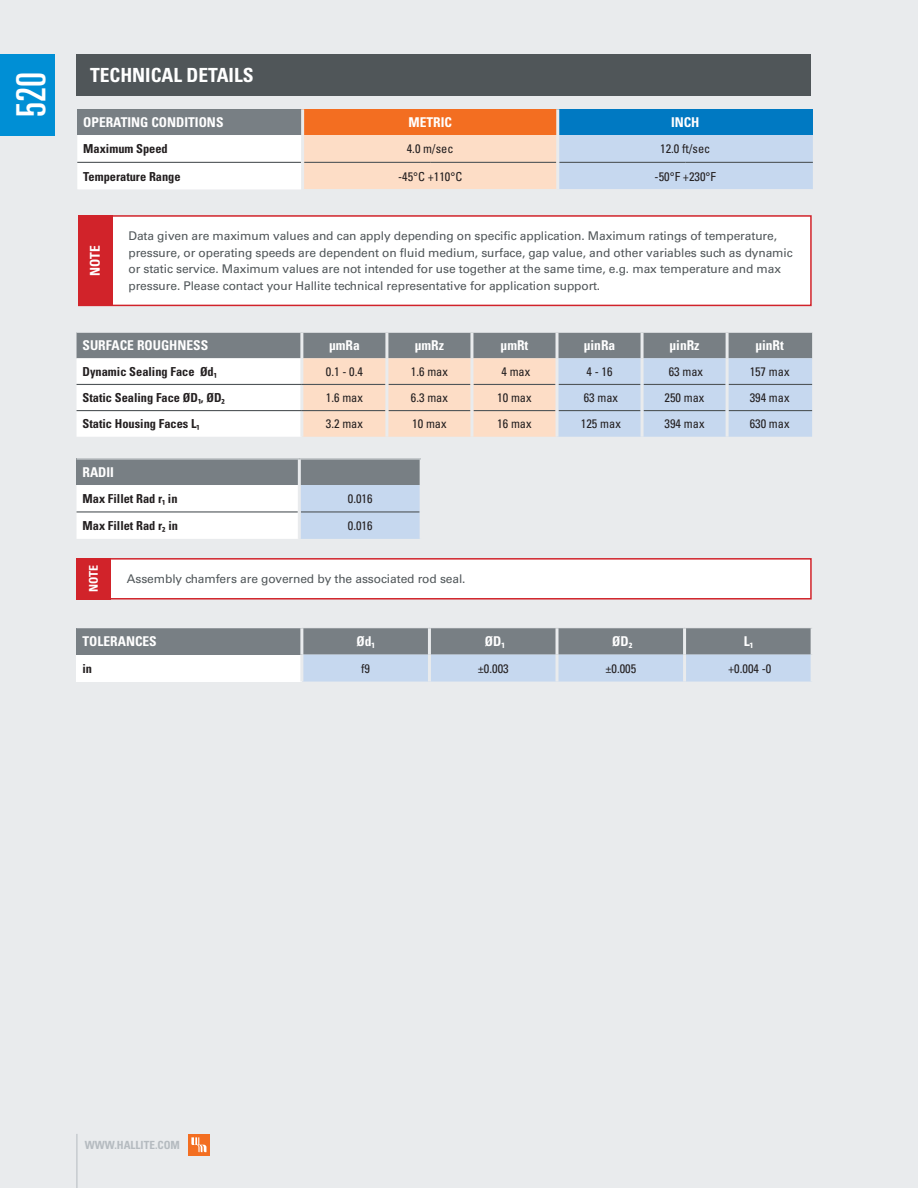
<style>
.page{position:relative;width:918px;height:1188px;background:#e9ebed}
.page>*{position:absolute;margin:0;border:0;box-sizing:border-box;transform-origin:0 0}
.t1{font:ultra-condensed 40.35px "Univers LT Std";color:#fff}
.t2{font:700 condensed 19.5px "Univers LT Std";color:#fff}
.t3{font:700 condensed 13.5px "Univers LT Std";color:#fff}
.t4{font:condensed 12.3px "Univers LT Std";color:#231f20}
.t5{font:700 condensed 12.3px "Univers LT Std";color:#231f20}
.t6{font:12px/16.5px "Univers LT Std";letter-spacing:-.01em;color:#505659}
.t7{font:700 condensed 12px "Univers LT Std";color:#fff}
.t8{font:700 condensed 11.25px "Univers LT Std";color:#b5bbc0}
.s1{font-family:"Myriad Pro"}
</style>
<div class="page">
<div style="left:0;top:54px;width:55px;height:81px;background:#008fd5"></div>
<div style="left:77px;top:54px;width:734px;height:41px;background:#505659"></div>
<div style="left:77px;top:109px;width:226px;height:26px;background:#787f84"></div>
<div style="left:303px;top:109px;width:255px;height:26px;background:#f36e21"></div>
<div style="left:558px;top:109px;width:255px;height:26px;background:#0079c2"></div>
<svg style="left:78px;top:306px;width:734px;height:1px"></svg>
<hr style="left:301px;top:109px;width:3px;height:26px;background:#e9ebed">
<hr style="left:556px;top:109px;width:3px;height:26px;background:#e9ebed">
<svg style="left:77px;top:135px;width:736px;height:54px;background:#e9e4e4"></svg>
<hr style="left:304px;top:162px;width:126px;height:1px;background:#505659">
<hr style="left:430px;top:162px;width:126px;height:1px;background:#505659">
<hr style="left:559px;top:162px;width:126px;height:1px;background:#505659">
<hr style="left:685px;top:162px;width:128px;height:1px;background:#505659">
<hr style="left:301px;top:135px;width:3px;height:27px;background:#e9ebed">
<hr style="left:556px;top:135px;width:3px;height:27px;background:#e9ebed">
<hr style="left:301px;top:162px;width:3px;height:27px;background:#e9ebed">
<hr style="left:556px;top:162px;width:3px;height:27px;background:#e9ebed">
<div style="left:79px;top:216px;width:732px;height:89px;background:#fff"></div>
<div style="left:78px;top:215px;width:734px;height:91px;border:2px solid #d1232a"></div>
<div style="left:78px;top:215px;width:34px;height:91px;background:#d1232a"></div>
<svg style="left:77px;top:333px;width:735px;height:104px;background:#cecccd"></svg>
<hr style="left:300px;top:358px;width:3px;height:26px;background:#e9ebed">
<hr style="left:300px;top:385px;width:3px;height:25px;background:#e9ebed">
<hr style="left:300px;top:411px;width:3px;height:26px;background:#e9ebed">
<hr style="left:470px;top:333px;width:3px;height:25px;background:#e9ebed">
<hr style="left:556px;top:333px;width:3px;height:25px;background:#e9ebed">
<hr style="left:641px;top:333px;width:3px;height:25px;background:#e9ebed">
<hr style="left:726px;top:333px;width:3px;height:25px;background:#e9ebed">
<hr style="left:300px;top:333px;width:3px;height:25px;background:#e9ebed">
<hr style="left:385px;top:333px;width:3px;height:25px;background:#e9ebed">
<hr style="left:302px;top:384px;width:83px;height:1px;background:#505659">
<hr style="left:388px;top:384px;width:82px;height:1px;background:#505659">
<hr style="left:473px;top:384px;width:83px;height:1px;background:#505659">
<hr style="left:302px;top:410px;width:83px;height:1px;background:#505659">
<hr style="left:388px;top:410px;width:82px;height:1px;background:#505659">
<hr style="left:473px;top:410px;width:83px;height:1px;background:#505659">
<hr style="left:559px;top:384px;width:82px;height:1px;background:#505659">
<hr style="left:644px;top:384px;width:82px;height:1px;background:#505659">
<hr style="left:729px;top:384px;width:83px;height:1px;background:#505659">
<hr style="left:559px;top:410px;width:82px;height:1px;background:#505659">
<hr style="left:644px;top:410px;width:82px;height:1px;background:#505659">
<hr style="left:729px;top:410px;width:83px;height:1px;background:#505659">
<hr style="left:385px;top:358px;width:3px;height:26px;background:#e9ebed">
<hr style="left:470px;top:358px;width:3px;height:26px;background:#e9ebed">
<hr style="left:556px;top:358px;width:3px;height:26px;background:#e9ebed">
<hr style="left:641px;top:358px;width:3px;height:26px;background:#e9ebed">
<hr style="left:726px;top:358px;width:3px;height:26px;background:#e9ebed">
<hr style="left:385px;top:384px;width:3px;height:27px;background:#e9ebed">
<hr style="left:470px;top:384px;width:3px;height:27px;background:#e9ebed">
<hr style="left:556px;top:384px;width:3px;height:27px;background:#e9ebed">
<hr style="left:641px;top:384px;width:3px;height:27px;background:#e9ebed">
<hr style="left:726px;top:384px;width:3px;height:27px;background:#e9ebed">
<hr style="left:385px;top:411px;width:3px;height:26px;background:#e9ebed">
<hr style="left:470px;top:411px;width:3px;height:26px;background:#e9ebed">
<hr style="left:556px;top:411px;width:3px;height:26px;background:#e9ebed">
<hr style="left:641px;top:411px;width:3px;height:26px;background:#e9ebed">
<hr style="left:726px;top:411px;width:3px;height:26px;background:#e9ebed">
<hr style="left:77px;top:384px;width:225px;height:1px;background:#505659">
<hr style="left:77px;top:410px;width:225px;height:1px;background:#505659">
<div style="left:77px;top:459px;width:222px;height:26px;background:#787f84"></div>
<div style="left:299px;top:459px;width:122px;height:26px;background:#787f84"></div>
<svg style="left:77px;top:485px;width:343px;height:54px;background:#ebf1f9"></svg>
<hr style="left:298px;top:459px;width:3px;height:26px;background:#e9ebed">
<hr style="left:77px;top:511px;width:221px;height:2px;background:#505659">
<hr style="left:301px;top:511px;width:119px;height:2px;background:#505659">
<hr style="left:298px;top:485px;width:3px;height:27px;background:#e9ebed">
<hr style="left:298px;top:512px;width:3px;height:27px;background:#e9ebed">
<hr style="left:420px;top:459px;width:3px;height:26px;background:#e9ebed">
<div style="left:77px;top:559px;width:734px;height:40px;background:#fff"></div>
<div style="left:77px;top:558px;width:735px;height:42px;border:2px solid #d1232a"></div>
<div style="left:77px;top:558px;width:34px;height:42px;background:#d1232a"></div>
<div style="left:77px;top:628px;width:225px;height:27px;background:#787f84"></div>
<div style="left:77px;top:655px;width:225px;height:27px;background:#fff"></div>
<svg style="left:303px;top:628px;width:508px;height:54px;background:#a1adbb"></svg>
<hr style="left:300px;top:628px;width:3px;height:27px;background:#e9ebed">
<hr style="left:428px;top:628px;width:3px;height:27px;background:#e9ebed">
<hr style="left:556px;top:628px;width:3px;height:27px;background:#e9ebed">
<hr style="left:683px;top:628px;width:3px;height:27px;background:#e9ebed">
<hr style="left:300px;top:655px;width:3px;height:27px;background:#e9ebed">
<hr style="left:428px;top:655px;width:3px;height:27px;background:#e9ebed">
<hr style="left:556px;top:655px;width:3px;height:27px;background:#e9ebed">
<hr style="left:683px;top:655px;width:3px;height:27px;background:#e9ebed">
<hr style="left:77px;top:1134px;width:1px;height:54px;background:#b5bbc0">
<div style="left:188px;top:1134px;width:22px;height:22px;background:#f36e21"></div>
<svg style="left:191px;top:1137px;width:15px;height:15px"></svg>
<h1 class="t1" style="left:8px;top:117px;width:46px;rotate:-90deg">520</h1>
<h2 class="t2" style="left:90px;top:63px;width:165px">TECHNICAL DETAILS</h2>
<p class="t3" style="left:83px;top:114px;width:142px">OPERATING CONDITIONS</p>
<p class="t3" style="left:408px;top:114px;width:45px">METRIC</p>
<p class="t3" style="left:671px;top:114px;width:30px">INCH</p>
<p class="t5" style="left:83px;top:141px;width:86px">Maximum Speed</p>
<p class="t4" style="left:407px;top:141px;width:48px">4.0 m/sec</p>
<p class="t4" style="left:660px;top:141px;width:52px">12.0 ft/sec</p>
<p class="t5" style="left:83px;top:169px;width:99px">Temperature Range</p>
<p class="t4" style="left:398px;top:168px;width:66px">-45°C +110°C</p>
<p class="t4" style="left:655px;top:168px;width:63px">-50°F +230°F</p>
<p class="t3" style="left:87px;top:276px;width:32px;rotate:-90deg">NOTE</p>
<p class="t6" style="left:128px;top:228px;width:666px">Data given are maximum values and can apply depending on specific application. Maximum ratings of temperature, pressure, or operating speeds are dependent on fluid medium, surface, gap value, and other variables such as dynamic or static service. Maximum values are not intended for use together at the same time, e.g. max temperature and max pressure. Please contact your Hallite technical representative for application support.</p>
<p class="t3" style="left:83px;top:337px;width:127px">SURFACE ROUGHNESS</p>
<p class="t3" style="left:329px;top:337px;width:32px">µmRa</p>
<p class="t3" style="left:415px;top:337px;width:31px">µmRz</p>
<p class="t3" style="left:501px;top:337px;width:29px">µmRt</p>
<p class="t3" style="left:584px;top:337px;width:33px">µinRa</p>
<p class="t3" style="left:670px;top:337px;width:32px">µinRz</p>
<p class="t3" style="left:755px;top:337px;width:30px">µinRt</p>
<p class="t5" style="left:83px;top:364px;width:136px">Dynamic Sealing Face Ød<span class="s1">₁</span></p>
<p class="t4" style="left:326px;top:364px;width:39px">0.1 - 0.4</p>
<p class="t4" style="left:411px;top:364px;width:39px">1.6 max</p>
<p class="t4" style="left:501px;top:364px;width:30px">4 max</p>
<p class="t4" style="left:586px;top:364px;width:28px">4 - 16</p>
<p class="t4" style="left:669px;top:364px;width:36px">63 max</p>
<p class="t4" style="left:750px;top:364px;width:41px">157 max</p>
<p class="t5" style="left:83px;top:390px;width:144px">Static Sealing Face ØD<span class="s1">₁</span>, ØD<span class="s1">₂</span></p>
<p class="t4" style="left:326px;top:390px;width:39px">1.6 max</p>
<p class="t4" style="left:411px;top:390px;width:39px">6.3 max</p>
<p class="t4" style="left:497px;top:390px;width:36px">10 max</p>
<p class="t4" style="left:584px;top:390px;width:36px">63 max</p>
<p class="t4" style="left:665px;top:390px;width:41px">250 max</p>
<p class="t4" style="left:750px;top:390px;width:41px">394 max</p>
<p class="t5" style="left:83px;top:416px;width:119px">Static Housing Faces L<span class="s1">₁</span></p>
<p class="t4" style="left:326px;top:416px;width:39px">3.2 max</p>
<p class="t4" style="left:412px;top:416px;width:36px">10 max</p>
<p class="t4" style="left:497px;top:416px;width:36px">16 max</p>
<p class="t4" style="left:581px;top:416px;width:41px">125 max</p>
<p class="t4" style="left:665px;top:416px;width:41px">394 max</p>
<p class="t4" style="left:750px;top:416px;width:41px">630 max</p>
<p class="t3" style="left:83px;top:464px;width:33px">RADII</p>
<p class="t5" style="left:83px;top:491px;width:97px">Max Fillet Rad r<span class="s1">₁</span> in</p>
<p class="t4" style="left:348px;top:491px;width:26px">0.016</p>
<p class="t5" style="left:83px;top:518px;width:97px">Max Fillet Rad r<span class="s1">₂</span> in</p>
<p class="t4" style="left:348px;top:518px;width:26px">0.016</p>
<p class="t7" style="left:86px;top:592px;width:29px;rotate:-90deg">NOTE</p>
<p class="t6" style="left:127px;top:571px;width:340px">Assembly chamfers are governed by the associated rod seal.</p>
<p class="t3" style="left:83px;top:633px;width:76px">TOLERANCES</p>
<p class="t3" style="left:357px;top:633px;width:20px">Ød<span class="s1">₁</span></p>
<p class="t3" style="left:485px;top:633px;width:21px">ØD<span class="s1">₁</span></p>
<p class="t3" style="left:612px;top:633px;width:22px">ØD<span class="s1">₂</span></p>
<p class="t3" style="left:744px;top:633px;width:11px">L<span class="s1">₁</span></p>
<p class="t5" style="left:83px;top:661px;width:11px">in</p>
<p class="t4" style="left:361px;top:660px;width:10px">f9</p>
<p class="t4" style="left:478px;top:660px;width:32px">±0.003</p>
<p class="t4" style="left:605px;top:660px;width:32px">±0.005</p>
<p class="t4" style="left:728px;top:660px;width:45px">+0.004 -0</p>
<p class="t8" style="left:85px;top:1138px;width:97px">WWW.HALLITE.COM</p>
</div>
